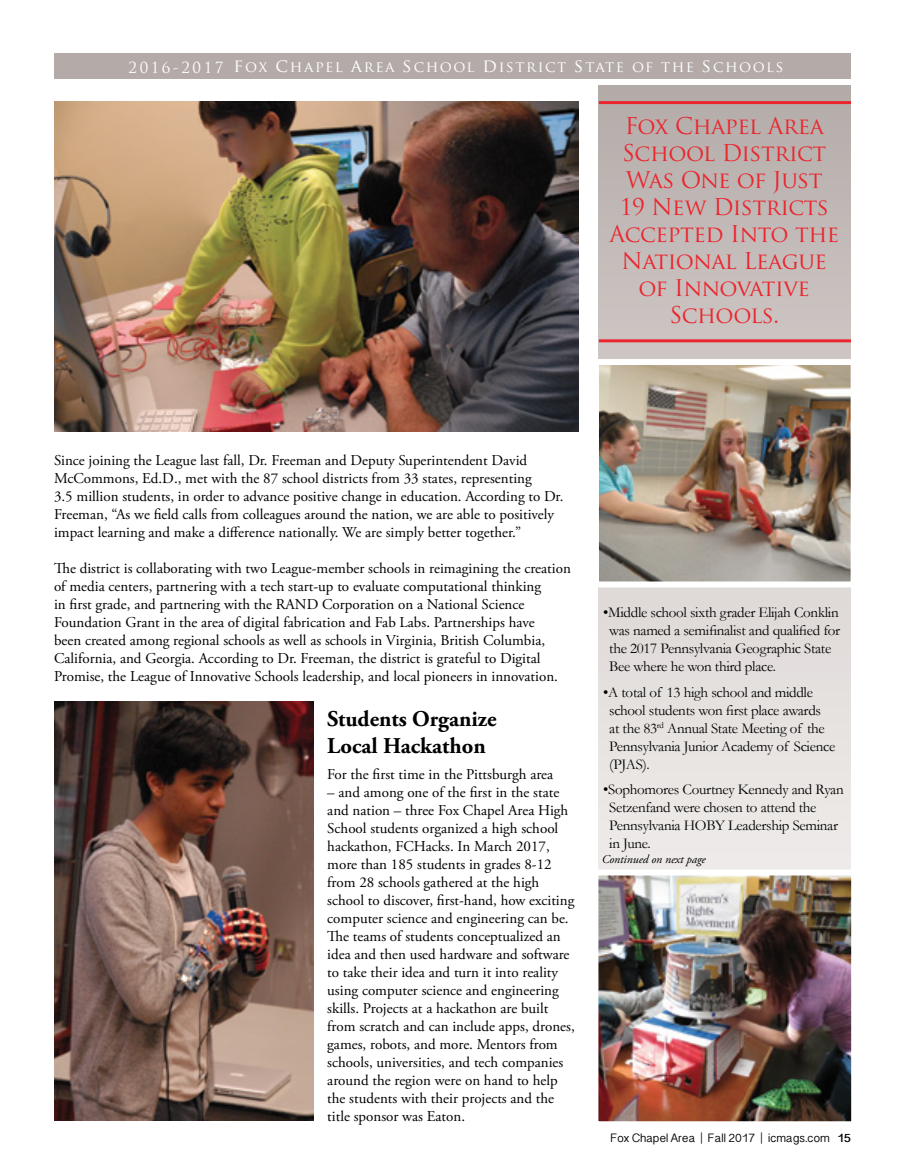
<style>
.page{position:relative;width:905px;height:1175px;background:#fff}
.page>*{position:absolute;margin:0;border:0;box-sizing:border-box;transform-origin:0 0}
.t1{font:22.5px/27px "Trajan Pro";letter-spacing:-.02em;color:#eb252e;text-align:center}
.t2{font:700 22.5px/27px "Adobe Garamond Pro";color:#000}
.t3{font:15px/18px "Adobe Garamond Pro";color:#000}
.t4{font:15px/18px "Garamond";letter-spacing:-.02em;color:#000}
.t5{font:15px "Trajan Pro";letter-spacing:.1em;color:#fff}
.t6{font:12px "Devanagari Sangam MN";letter-spacing:-.01em;color:#000}
.t7{font:italic 12px "Adobe Garamond Pro";letter-spacing:-.005em;color:#000}
.s1{font-size:18px}
.s2{font-weight:700}
</style>
<div class="page">
<img style="left:54px;top:701px;width:260px;height:419px">
<svg style="left:598px;top:85px;width:252px;height:784px"></svg>
<img style="left:599px;top:876px;width:251px;height:244px">
<div style="left:592px;top:869px;width:265px;height:258px;border:6px solid #fff"></div>
<img style="left:600px;top:366px;width:249px;height:214px">
<div style="left:593px;top:359px;width:263px;height:228px;border:6px solid #fff"></div>
<hr style="left:598px;top:101px;width:252px;height:3px;background:#eb252e">
<hr style="left:598px;top:339px;width:252px;height:3px;background:#eb252e">
<img style="left:54px;top:101px;width:524px;height:330px">
<div style="left:54px;top:54px;width:796px;height:25px;background:#b4aba8"></div>
<p class="t5" style="left:129px;top:57px;width:656px">2016-2017 <span class="s1">f</span>ox <span class="s1">c</span>hapel <span class="s1">a</span>rea <span class="s1">s</span>chool <span class="s1">d</span>istrict <span class="s1">s</span>tate of the <span class="s1">s</span>chools</p>
<h1 class="t1" style="left:609px;top:112px;width:231px">Fox Chapel Area<br>School District<br>Was One of Just<br>19 New Districts<br>Accepted Into the<br>National League of Innovative<br>Schools.</h1>
<p class="t3" style="left:54px;top:452px;width:511px">Since joining the League last fall, Dr. Freeman and Deputy Superintendent David McCommons, Ed.D., met with the 87 school districts from 33 states, representing<br>3.5 million students, in order to advance positive change in education. According to Dr.<br>Freeman, “As we field calls from colleagues around the nation, we are able to positively impact learning and make a difference nationally. We are simply better together.”</p>
<p class="t3" style="left:54px;top:560px;width:518px">The district is collaborating with two League-member schools in reimagining the creation of media centers, partnering with a tech start-up to evaluate computational thinking<br>in first grade, and partnering with the RAND Corporation on a National Science Foundation Grant in the area of digital fabrication and Fab Labs. Partnerships have<br>been created among regional schools as well as schools in Virginia, British Columbia, California, and Georgia. According to Dr. Freeman, the district is grateful to Digital Promise, the League of Innovative Schools leadership, and local pioneers in innovation.</p>
<h1 class="t2" style="left:327px;top:706px;width:171px">Students Organize<br>Local Hackathon</h1>
<p class="t3" style="left:327px;top:765px;width:227px">For the first time in the Pittsburgh area</p>
<p class="t3" style="left:327px;top:783px;width:249px">– and among one of the first in the state and nation – three Fox Chapel Area High School students organized a high school hackathon, FCHacks. In March 2017, more than 185 students in grades 8-12 from 28 schools gathered at the high school to discover, first-hand, how exciting computer science and engineering can be.<br>The teams of students conceptualized an idea and then used hardware and software to take their idea and turn it into reality using computer science and engineering skills. Projects at a hackathon are built from scratch and can include apps, drones, games, robots, and more. Mentors from schools, universities, and tech companies around the region were on hand to help the students with their projects and the title sponsor was Eaton.</p>
<p class="t4" style="left:609px;top:603px;width:232px;text-indent:-6px">•Middle school sixth grader Elijah Conklin was named a semifinalist and qualified for the 2017 Pennsylvania Geographic State Bee where he won third place.</p>
<p class="t4" style="left:609px;top:683px;width:227px;text-indent:-6px">•A total of 13 high school and middle school students won first place awards<br>at the 83<sup>rd</sup> Annual State Meeting of the<br>Pennsylvania Junior Academy of Science (PJAS).</p>
<p class="t4" style="left:609px;top:780px;width:236px;text-indent:-6px">•Sophomores Courtney Kennedy and Ryan<br>Setzenfand were chosen to attend the<br>Pennsylvania HOBY Leadership Seminar in June.</p>
<p class="t7" style="left:601px;top:851px;width:105px">Continued on next page</p>
<p class="t6" style="left:610px;top:1130px;width:242px">Fox Chapel Area | Fall 2017 | icmags.com <span class="s2">15</span></p>
</div>
